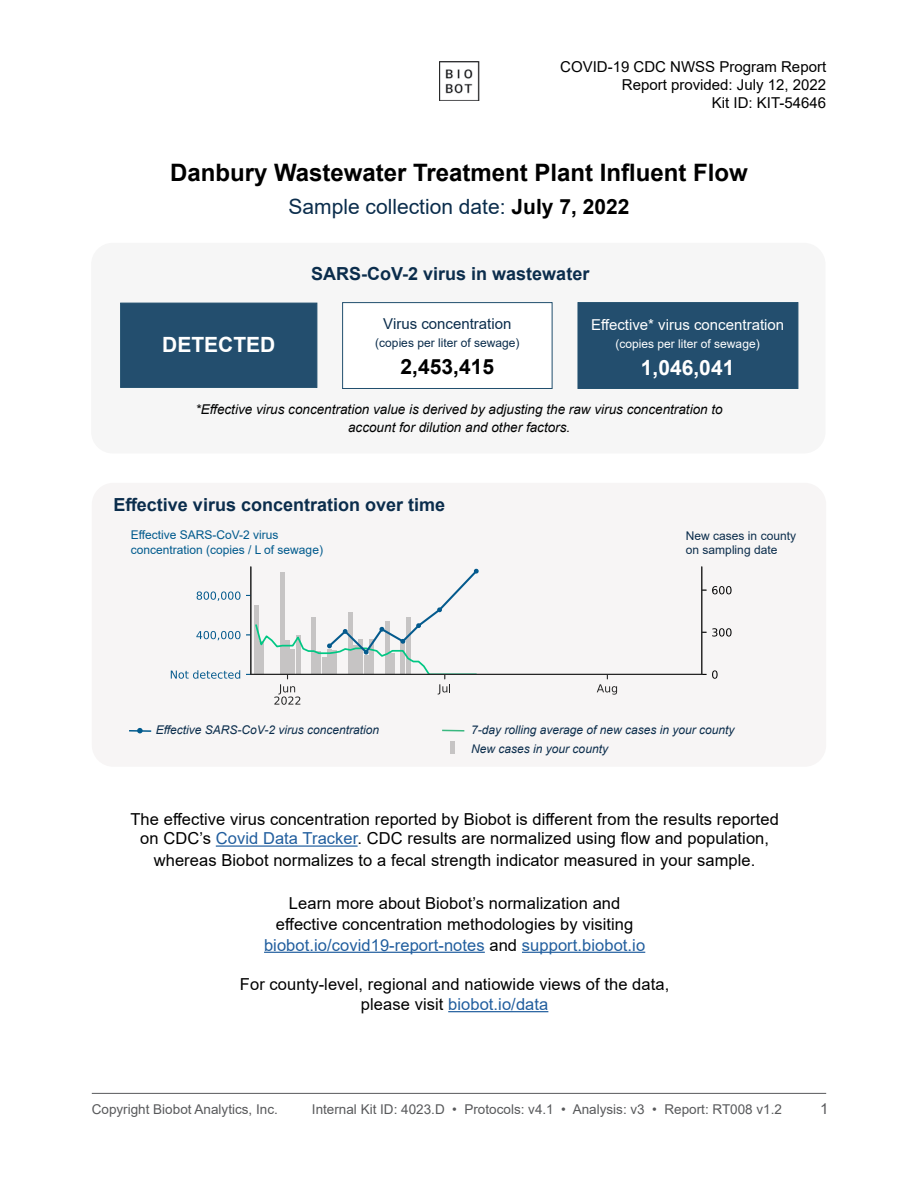
<style>
.page{position:relative;width:918px;height:1188px;background:#fff}
.page>*{position:absolute;margin:0;border:0;box-sizing:border-box;transform-origin:0 0}
.t1{font:700 24px "Arial";color:#000}
.t2{font:21px "Arial";color:#0b2d4c}
.t3{font:700 21px "Arial";color:#fff}
.t4{font:700 21px "Arial";color:#000}
.t5{font:700 18px "Arial";color:#0b2d4c}
.t6{font:16.5px/19.8px "Arial";letter-spacing:.005em;color:#000;text-align:center}
.t7{font:15px/18px "Arial";color:#000;text-align:right}
.t8{font:15px "Arial";color:#fff}
.t9{font:15px "Arial";color:#0b2d4c}
.t10{font:15px "Arial";color:#58595b}
.t11{font:italic 13.5px/18px "Arial";color:#000101;text-align:center}
.t12{font:13.5px "Arial";color:#58595b}
.t13{font:italic 12px "Arial";color:#0b2d4c}
.t14{font:12px/14.4px "Arial";color:#005a8d}
.t15{font:12px/14.4px "Arial";color:#0b2d4c}
.t16{font:12px "Arial";color:#fff}
.s1{font-weight:700;color:#000}
.s2{color:#215e9e}
</style>
<div class="page">
<img style="left:439px;top:61px;width:40px;height:40px">
<hr style="left:92px;top:1093px;width:734px;height:1px;background:#58595b">
<div style="left:92px;top:156px;width:734px;height:86px;border:1px solid #fff;border-radius:22px"></div>
<div style="left:91px;top:243px;width:735px;height:210px;background:#f6f6f6;border-radius:22px"></div>
<div style="left:92px;top:483px;width:734px;height:284px;background:#f7f5f5;border-radius:22px"></div>
<svg style="left:702px;top:670px;width:16px;height:9px"></svg>
<svg style="left:702px;top:628px;width:30px;height:9px"></svg>
<svg style="left:702px;top:586px;width:30px;height:8px"></svg>
<svg style="left:597px;top:675px;width:20px;height:20px"></svg>
<svg style="left:171px;top:670px;width:69px;height:9px"></svg>
<svg style="left:196px;top:631px;width:44px;height:9px"></svg>
<svg style="left:197px;top:591px;width:43px;height:10px"></svg>
<svg style="left:246px;top:568px;width:234px;height:137px"></svg>
<hr style="left:250px;top:567px;width:1px;height:107px;background:#262626">
<hr style="left:701px;top:567px;width:1px;height:107px;background:#262626">
<hr style="left:251px;top:674px;width:451px;height:1px;background:#262626">
<hr style="left:129px;top:730px;width:22px;height:2px;background:#005a8d">
<svg style="left:137px;top:728px;width:6px;height:5px"></svg>
<hr style="left:442px;top:730px;width:22px;height:2px;background:#3ab880">
<hr style="left:451px;top:742px;width:4px;height:12px;background:#c6c4c4">
<hr style="left:216px;top:845px;width:142px;height:2px;background:#215e9e">
<hr style="left:264px;top:952px;width:221px;height:1px;background:#215e9e">
<hr style="left:522px;top:952px;width:123px;height:1px;background:#215e9e">
<hr style="left:448px;top:1011px;width:100px;height:1px;background:#215e9e">
<div style="left:578px;top:302px;width:220px;height:87px;background:#234e6e"></div>
<div style="left:120px;top:303px;width:197px;height:85px;background:#234e6e"></div>
<div style="left:343px;top:303px;width:209px;height:85px;background:#fff"></div>
<div style="left:342px;top:302px;width:210px;height:87px;border:1px solid #214f6e"></div>
<p class="t7" style="left:560px;top:58px;width:267px">COVID-19 CDC NWSS Program Report<br>Report provided: July 12, 2022<br>Kit ID: KIT-54646</p>
<h1 class="t1" style="left:170px;top:156px;width:579px">Danbury Wastewater Treatment Plant Influent Flow</h1>
<p class="t2" style="left:289px;top:192px;width:342px">Sample collection date: <span class="s1">July 7, 2022</span></p>
<p class="t3" style="left:162px;top:329px;width:115px">DETECTED</p>
<p class="t5" style="left:311px;top:261px;width:280px">SARS-CoV-2 virus in wastewater</p>
<p class="t9" style="left:383px;top:313px;width:130px">Virus concentration</p>
<p class="t15" style="left:375px;top:335px;width:146px">(copies per liter of sewage)</p>
<p class="t4" style="left:401px;top:351px;width:95px">2,453,415</p>
<p class="t8" style="left:591px;top:314px;width:195px">Effective* virus concentration</p>
<p class="t16" style="left:616px;top:336px;width:146px">(copies per liter of sewage)</p>
<p class="t3" style="left:641px;top:353px;width:95px">1,046,041</p>
<p class="t11" style="left:196px;top:401px;width:529px">*Effective virus concentration value is derived by adjusting the raw virus concentration to account for dilution and other factors.</p>
<p class="t5" style="left:113px;top:491px;width:333px">Effective virus concentration over time</p>
<p class="t14" style="left:131px;top:528px;width:194px">Effective SARS-CoV-2 virus concentration (copies / L of sewage)</p>
<p class="t15" style="left:686px;top:528px;width:112px">New cases in county on sampling date</p>
<p class="t13" style="left:156px;top:723px;width:225px">Effective SARS-CoV-2 virus concentration</p>
<p class="t13" style="left:471px;top:722px;width:265px">7-day rolling average of new cases in your county</p>
<p class="t13" style="left:471px;top:741px;width:138px">New cases in your county</p>
<p class="t6" style="left:130px;top:809px;width:650px">The effective virus concentration reported by Biobot is different from the results reported on CDC’s <span class="s2">Covid Data Tracker</span>. CDC results are normalized using flow and population,</p>
<p class="t6" style="left:154px;top:850px;width:603px">whereas Biobot normalizes to a fecal strength indicator measured in your sample.</p>
<p class="t6" style="left:264px;top:892px;width:383px;line-height:21px">Learn more about Biobot’s normalization and effective concentration methodologies by visiting <span class="s2">biobot.io/covid19-report-notes</span> and <span class="s2">support.biobot.io</span></p>
<p class="t6" style="left:240px;top:974px;width:431px">For county-level, regional and natiowide views of the data, please visit <span class="s2">biobot.io/data</span></p>
<p class="t12" style="left:92px;top:1100px;width:188px">Copyright Biobot Analytics, Inc.</p>
<p class="t12" style="left:312px;top:1100px;width:472px">Internal Kit ID: 4023.D • Protocols: v4.1 • Analysis: v3 • Report: RT008 v1.2</p>
<p class="t10" style="left:820px;top:1099px;width:10px">1</p>
</div>
